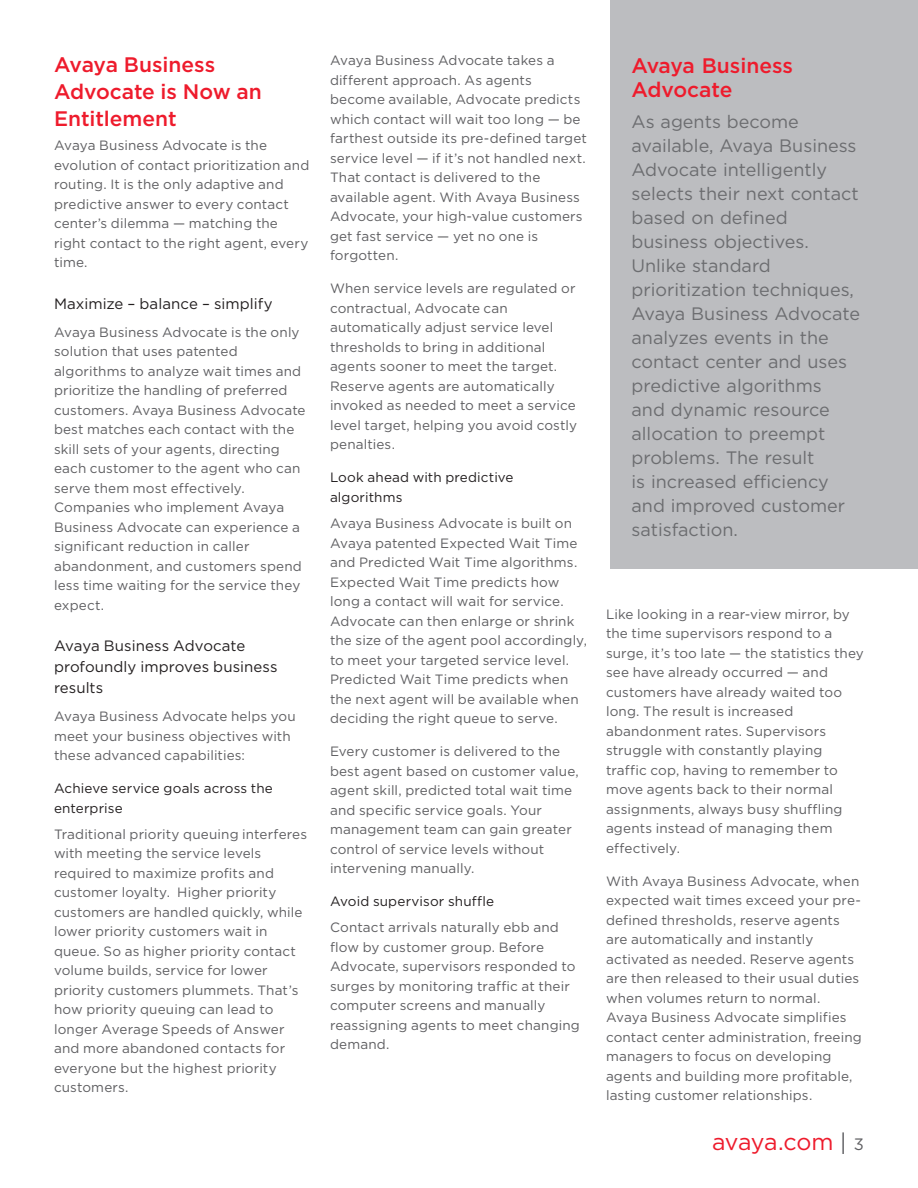
<style>
.page{position:relative;width:918px;height:1188px;background:#fff}
.page>*{position:absolute;margin:0;border:0;box-sizing:border-box;transform-origin:0 0}
.t1{font:23.25px "Gotham";letter-spacing:-.015em;color:#ee1b2c}
.Body_Header{font:500 21px/27px "Gotham";letter-spacing:-.005em;color:#ee1b2c}
.callout_bullet{font:500 21px/24px "Gotham";letter-spacing:-.005em;color:#ee1b2c}
.callout_bullet-2{font:18px/24px "Gotham";color:#6c6d70}
.Body_Subhead{font:15px/21px "Gotham";letter-spacing:.005em;color:#231f20}
.Body_copy{font:13.5px/19.5px "Gotham";letter-spacing:.01em;color:#5f5f62}
.Body_copy-2{font:13.5px/19.5px "Gotham";letter-spacing:.01em;color:#231f20}
.s1{color:#5f5f62}
.s2{font-size:16.5px;color:#5f5f62}
</style>
<div class="page">
<div style="left:610px;top:0;width:308px;height:568px;background:#bcbdc0"></div>
<p class="Body_Header" style="left:54px;top:50px;width:209px">Avaya Business<br>Advocate is Now an<br>Entitlement</p>
<p class="Body_copy" style="left:54px;top:136px;width:257px">Avaya Business Advocate is the evolution of contact prioritization and routing. It is the only adaptive and predictive answer to every contact center’s dilemma — matching the right contact to the right agent, every time.</p>
<p class="Body_Subhead" style="left:54px;top:293px;width:220px">Maximize – balance – simplify</p>
<p class="Body_copy" style="left:54px;top:322px;width:253px">Avaya Business Advocate is the only solution that uses patented algorithms to analyze wait times and prioritize the handling of preferred customers. Avaya Business Advocate best matches each contact with the skill sets of your agents, directing each customer to the agent who can serve them most effectively.<br>Companies who implement Avaya<br>Business Advocate can experience a significant reduction in caller abandonment, and customers spend less time waiting for the service they expect.</p>
<p class="Body_Subhead" style="left:54px;top:635px;width:225px">Avaya Business Advocate profoundly improves business results</p>
<p class="Body_copy" style="left:54px;top:706px;width:243px">Avaya Business Advocate helps you meet your business objectives with these advanced capabilities:</p>
<p class="Body_copy-2" style="left:54px;top:778px;width:220px">Achieve service goals across the enterprise</p>
<p class="Body_copy" style="left:54px;top:824px;width:255px">Traditional priority queuing interferes with meeting the service levels required to maximize profits and customer loyalty. Higher priority customers are handled quickly, while lower priority customers wait in queue. So as higher priority contact volume builds, service for lower priority customers plummets. That’s how priority queuing can lead to longer Average Speeds of Answer and more abandoned contacts for everyone but the highest priority customers.</p>
<p class="Body_copy" style="left:330px;top:51px;width:258px">Avaya Business Advocate takes a different approach. As agents become available, Advocate predicts which contact will wait too long — be farthest outside its pre-defined target service level — if it’s not handled next.<br>That contact is delivered to the available agent. With Avaya Business Advocate, your high-value customers get fast service — yet no one is forgotten.</p>
<p class="Body_copy" style="left:330px;top:279px;width:249px">When service levels are regulated or contractual, Advocate can automatically adjust service level thresholds to bring in additional agents sooner to meet the target.<br>Reserve agents are automatically invoked as needed to meet a service level target, helping you avoid costly penalties.</p>
<p class="Body_copy-2" style="left:330px;top:468px;width:185px">Look ahead with predictive algorithms</p>
<p class="Body_copy" style="left:330px;top:513px;width:258px">Avaya Business Advocate is built on Avaya patented Expected Wait Time and Predicted Wait Time algorithms.<br>Expected Wait Time predicts how long a contact will wait for service.<br>Advocate can then enlarge or shrink the size of the agent pool accordingly, to meet your targeted service level.<br>Predicted Wait Time predicts when the next agent will be available when deciding the right queue to serve.</p>
<p class="Body_copy" style="left:330px;top:741px;width:250px">Every customer is delivered to the best agent based on customer value, agent skill, predicted total wait time and specific service goals. Your management team can gain greater control of service levels without intervening manually.</p>
<p class="Body_copy-2" style="left:330px;top:891px;width:166px">Avoid supervisor shuffle</p>
<p class="Body_copy" style="left:330px;top:918px;width:251px">Contact arrivals naturally ebb and flow by customer group. Before<br>Advocate, supervisors responded to surges by monitoring traffic at their computer screens and manually reassigning agents to meet changing demand.</p>
<p class="callout_bullet" style="left:632px;top:53px;width:163px">Avaya Business<br>Advocate</p>
<p class="callout_bullet-2" style="left:632px;top:109px;width:230px">As agents become available, Avaya Business<br>Advocate intelligently selects their next contact based on defined business objectives.<br>Unlike standard prioritization techniques,<br>Avaya Business Advocate analyzes events in the contact center and uses predictive algorithms<br>and dynamic resource allocation to preempt problems. The result<br>is increased efficiency and improved customer satisfaction.</p>
<p class="Body_copy" style="left:606px;top:604px;width:259px">Like looking in a rear-view mirror, by the time supervisors respond to a surge, it’s too late — the statistics they see have already occurred — and customers have already waited too long. The result is increased abandonment rates. Supervisors struggle with constantly playing traffic cop, having to remember to move agents back to their normal assignments, always busy shuffling agents instead of managing them effectively.</p>
<p class="Body_copy" style="left:606px;top:871px;width:257px">With Avaya Business Advocate, when expected wait times exceed your pre&shy;defined thresholds, reserve agents are automatically and instantly activated as needed. Reserve agents are then released to their usual duties when volumes return to normal.<br>Avaya Business Advocate simplifies contact center administration, freeing managers to focus on developing agents and building more profitable, lasting customer relationships.</p>
<h1 class="t1" style="left:712px;top:1129px;width:153px">avaya.com <span class="s1">|</span> <span class="s2">3</span></h1>
</div>
